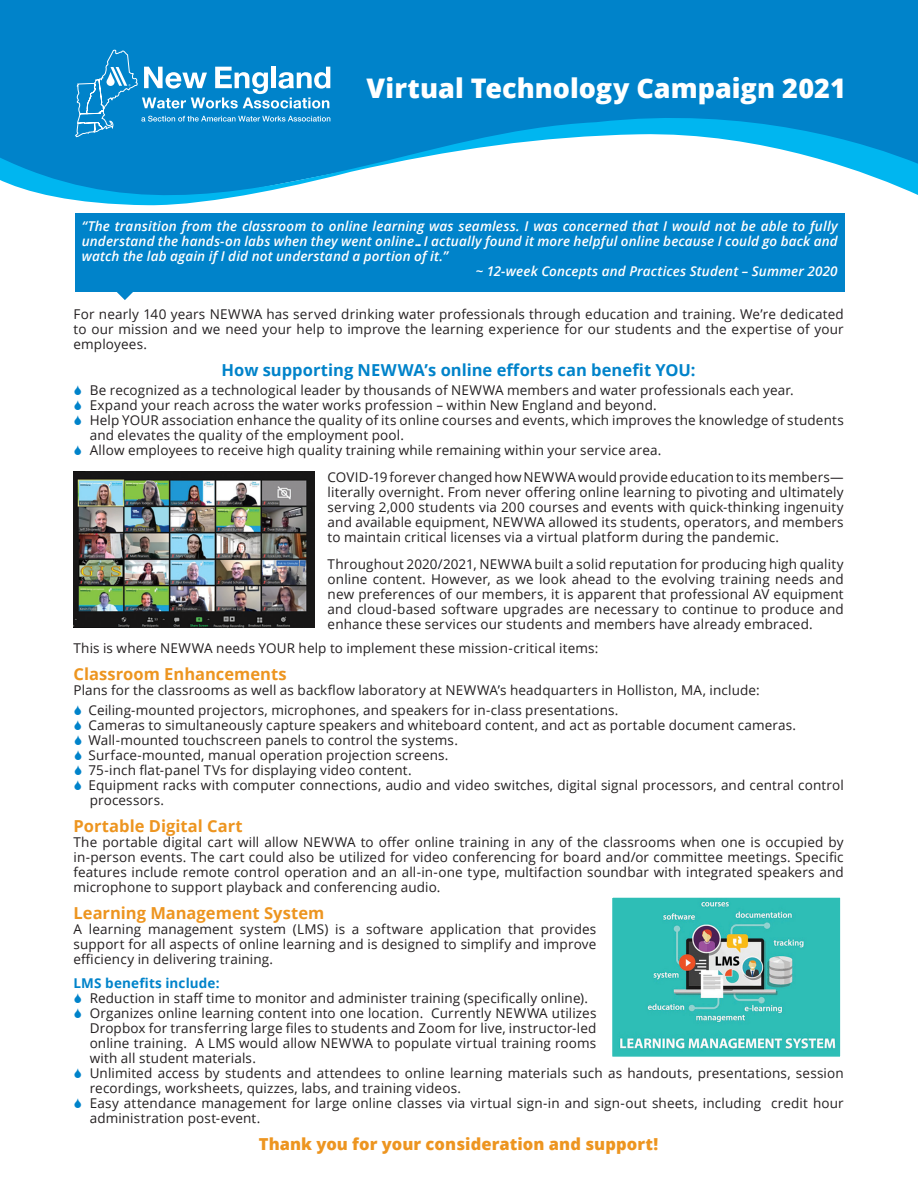
<style>
.page{position:relative;width:918px;height:1188px;background:#fff}
.page>*{position:absolute;margin:0;border:0;box-sizing:border-box;transform-origin:0 0}
.t1{font:800 27px "Open Sans";color:#fff}
.t2{font:700 16.5px "Open Sans";color:#ed9520}
.t3{font:700 16.5px "Open Sans";color:#0083ca}
.t4{font:800 16.5px "Open Sans";letter-spacing:.005em;color:#ed9520}
.t5{font:13.5px/15px "Open Sans";letter-spacing:.01em;color:#231f20;text-align:justify}
.t6{font:italic 600 13.5px/15px "Open Sans";letter-spacing:.01em;color:#fff;text-align:justify}
.t7{font:700 13.5px "Open Sans";letter-spacing:.01em;color:#0083ca}
</style>
<div class="page">
<img style="left:74px;top:472px;width:240px;height:155px">
<img style="left:613px;top:898px;width:226px;height:158px">
<div style="left:610px;top:895px;width:232px;height:164px;border:2px solid #fff"></div>
<div style="left:0;top:0;width:918px;height:227px;background:#0083ca"></div>
<svg style="left:76px;top:50px;width:254px;height:57px"></svg>
<svg style="left:844px;top:216px;width:74px;height:59px"></svg>
<svg style="left:75px;top:107px;width:843px;height:109px"></svg>
<svg style="left:0;top:156px;width:437px;height:144px"></svg>
<div style="left:75px;top:214px;width:769px;height:78px;background:#0083ca"></div>
<p class="t1" style="left:367px;top:67px;width:481px">Virtual Technology Campaign 2021</p>
<p class="t6" style="left:82px;top:218px;width:757px">“The transition from the classroom to online learning was seamless. I was concerned that I would not be able to fully understand the hands-on labs when they went online…I actually found it more helpful online because I could go back and watch the lab again if I did not understand a portion of it.”</p>
<p class="t6" style="left:476px;top:263px;width:363px">~ 12-week Concepts and Practices Student – Summer 2020</p>
<p class="t5" style="left:74px;top:306px;width:772px">For nearly 140 years NEWWA has served drinking water professionals through education and training. We’re dedicated to our mission and we need your help to improve the learning experience for our students and the expertise of your employees.</p>
<p class="t3" style="left:222px;top:358px;width:476px">How supporting NEWWA’s online efforts can benefit YOU:</p>
<p class="t5" style="left:90px;top:383px;width:705px">Be recognized as a technological leader by thousands of NEWWA members and water professionals each year.</p>
<p class="t5" style="left:90px;top:398px;width:569px">Expand your reach across the water works profession – within New England and beyond.</p>
<p class="t5" style="left:90px;top:413px;width:756px">Help YOUR association enhance the quality of its online courses and events, which improves the knowledge of students and elevates the quality of the employment pool.</p>
<p class="t5" style="left:90px;top:443px;width:573px">Allow employees to receive high quality training while remaining within your service area.</p>
<p class="t5" style="left:328px;top:470px;width:518px">COVID-19 forever changed how NEWWA would provide education to its members— literally overnight. From never offering online learning to pivoting and ultimately serving 2,000 students via 200 courses and events with quick-thinking ingenuity and available equipment, NEWWA allowed its students, operators, and members to maintain critical licenses via a virtual platform during the pandemic.</p>
<p class="t5" style="left:328px;top:557px;width:518px">Throughout 2020/2021, NEWWA built a solid reputation for producing high quality online content. However, as we look ahead to the evolving training needs and new preferences of our members, it is apparent that professional AV equipment and cloud-based software upgrades are necessary to continue to produce and enhance these services our students and members have already embraced.</p>
<p class="t5" style="left:74px;top:641px;width:526px">This is where NEWWA needs YOUR help to implement these mission-critical items:</p>
<p class="t2" style="left:74px;top:663px;width:215px">Classroom Enhancements</p>
<p class="t5" style="left:74px;top:683px;width:688px">Plans for the classrooms as well as backflow laboratory at NEWWA’s headquarters in Holliston, MA, include:</p>
<p class="t5" style="left:89px;top:702px;width:531px">Ceiling-mounted projectors, microphones, and speakers for in-class presentations.</p>
<p class="t5" style="left:89px;top:717px;width:709px">Cameras to simultaneously capture speakers and whiteboard content, and act as portable document cameras.</p>
<p class="t5" style="left:88px;top:732px;width:371px">Wall-mounted touchscreen panels to control the systems.</p>
<p class="t5" style="left:88px;top:747px;width:361px">Surface-mounted, manual operation projection screens.</p>
<p class="t5" style="left:88px;top:762px;width:325px">75-inch flat-panel TVs for displaying video content.</p>
<p class="t5" style="left:89px;top:777px;width:757px">Equipment racks with computer connections, audio and video switches, digital signal processors, and central control processors.</p>
<p class="t2" style="left:74px;top:814px;width:171px">Portable Digital Cart</p>
<p class="t5" style="left:74px;top:834px;width:772px">The portable digital cart will allow NEWWA to offer online training in any of the classrooms when one is occupied by in-person events. The cart could also be utilized for video conferencing for board and/or committee meetings. Specific features include remote control operation and an all-in-one type, multifaction soundbar with integrated speakers and microphone to support playback and conferencing audio.</p>
<p class="t2" style="left:74px;top:901px;width:252px">Learning Management System</p>
<p class="t5" style="left:74px;top:921px;width:524px">A learning management system (LMS) is a software application that provides support for all aspects of online learning and is designed to simplify and improve efficiency in delivering training.</p>
<p class="t7" style="left:74px;top:973px;width:148px">LMS benefits include:</p>
<p class="t5" style="left:90px;top:990px;width:500px">Reduction in staff time to monitor and administer training (specifically online).</p>
<p class="t5" style="left:90px;top:1005px;width:508px">Organizes online learning content into one location. Currently NEWWA utilizes Dropbox for transferring large files to students and Zoom for live, instructor-led online training. A LMS would allow NEWWA to populate virtual training rooms with all student materials.</p>
<p class="t5" style="left:90px;top:1065px;width:756px">Unlimited access by students and attendees to online learning materials such as handouts, presentations, session recordings, worksheets, quizzes, labs, and training videos.</p>
<p class="t5" style="left:90px;top:1095px;width:756px">Easy attendance management for large online classes via virtual sign-in and sign-out sheets, including credit hour administration post-event.</p>
<p class="t4" style="left:259px;top:1131px;width:401px">Thank you for your consideration and support!</p>
</div>
